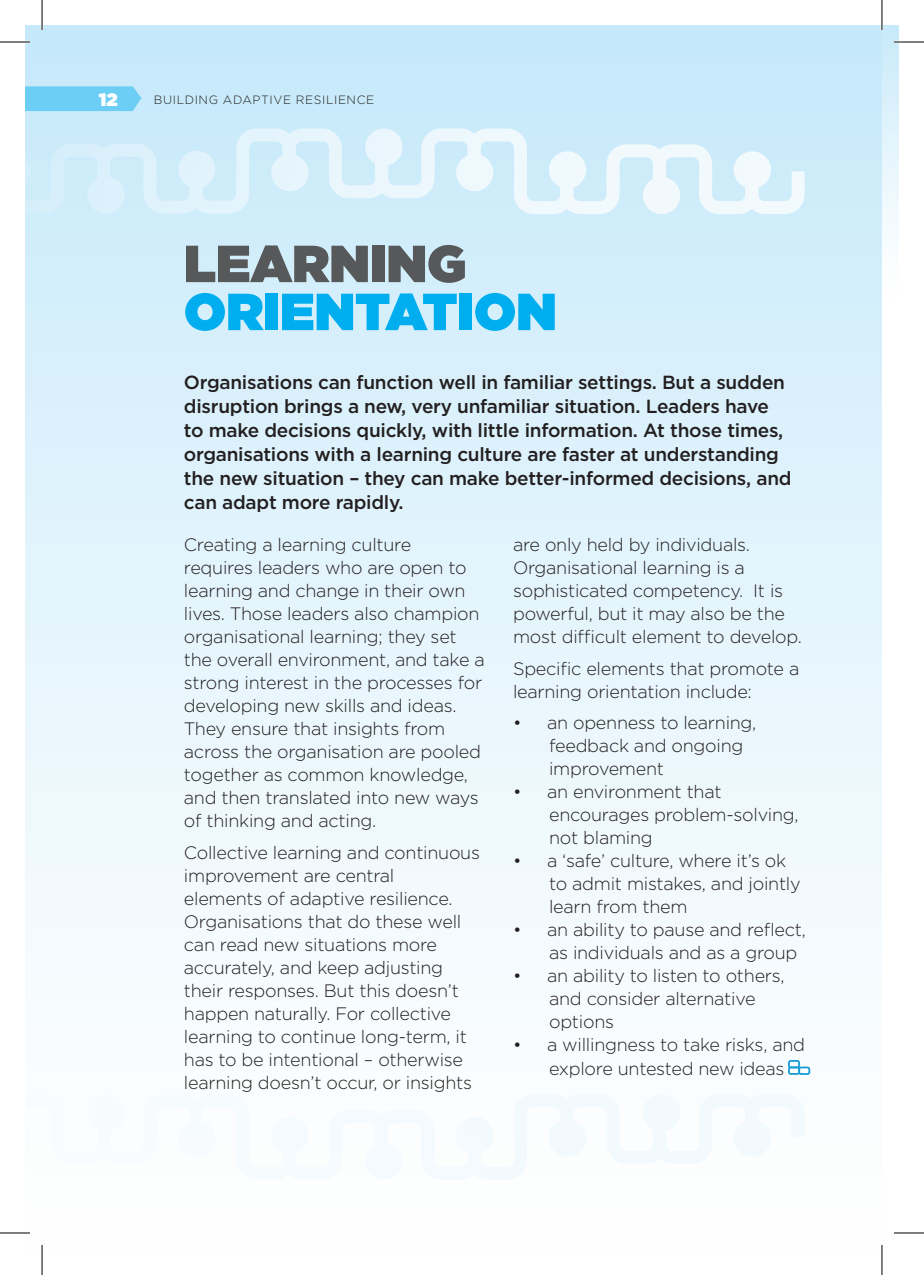
<style>
.page{position:relative;width:924px;height:1275px;background:#fff}
.page>*{position:absolute;margin:0;border:0;box-sizing:border-box;transform-origin:0 0}
.t1{font:900 52px "Gotham";color:#00aeef}
.t2{font:900 52px "Gotham";color:#57585a}
.t3{font:500 19px/24px "Gotham";letter-spacing:-.015em;color:#231f20}
.t4{font:300 18px/23px "Gotham";letter-spacing:-.015em;color:#231f20}
.t5{font:900 18px "Gotham";color:#fff}
.t6{font:300 12px "Gotham";letter-spacing:.05em;color:#231f20}
</style>
<div class="page">
<div style="left:881px;top:25px;width:17px;height:272px;background:linear-gradient(to bottom,#caeafa,#fff)"></div>
<div style="left:25px;top:25px;width:856px;height:1225px;background:linear-gradient(to bottom,#c7eafa,#fff)"></div>
<svg style="left:25px;top:128px;width:779px;height:86px;background:#d6effa"></svg>
<div style="left:456px;top:154px;width:37px;height:37px;background:#f3fafe;border-radius:50%"></div>
<div style="left:271px;top:154px;width:37px;height:37px;background:#e6f5fc;border-radius:50%"></div>
<div style="left:365px;top:128px;width:37px;height:38px;background:#eaf6fd;border-radius:50%"></div>
<svg style="left:25px;top:1094px;width:779px;height:85px"></svg>
<div style="left:456px;top:1116px;width:37px;height:38px;background:#f3fafe;border-radius:50%"></div>
<div style="left:271px;top:1116px;width:37px;height:38px;background:#f3fafe;border-radius:50%"></div>
<div style="left:365px;top:1142px;width:37px;height:37px;background:#f3fafe;border-radius:50%"></div>
<svg style="left:25px;top:86px;width:116px;height:25px;background:#70cff4"></svg>
<svg style="left:787px;top:1060px;width:22px;height:15px"></svg>
<hr style="left:0;top:41px;width:30px;height:2px;background:#fff">
<hr style="left:893px;top:41px;width:30px;height:2px;background:#fff">
<hr style="left:0;top:1231px;width:30px;height:3px;background:#fff">
<hr style="left:41px;top:0;width:2px;height:30px;background:#fff">
<hr style="left:41px;top:1245px;width:2px;height:30px;background:#fff">
<hr style="left:880px;top:0;width:2px;height:30px;background:#fff">
<hr style="left:880px;top:1245px;width:2px;height:30px;background:#fff">
<hr style="left:0;top:42px;width:30px;height:1px;background:#000">
<hr style="left:893px;top:42px;width:30px;height:1px;background:#000">
<hr style="left:0;top:1232px;width:30px;height:1px;background:#000">
<hr style="left:893px;top:1232px;width:30px;height:1px;background:#000">
<hr style="left:42px;top:0;width:1px;height:30px;background:#000">
<hr style="left:42px;top:1245px;width:1px;height:30px;background:#000">
<hr style="left:881px;top:0;width:1px;height:30px;background:#000">
<hr style="left:881px;top:1245px;width:1px;height:30px;background:#000">
<p class="t5" style="left:99px;top:87px;width:20px">12</p>
<p class="t6" style="left:154px;top:92px;width:222px">BUILDING ADAPTIVE RESILIENCE</p>
<h1 class="t2" style="left:184px;top:226px;width:284px">LEARNING</h1>
<h1 class="t1" style="left:184px;top:274px;width:374px">ORIENTATION</h1>
<p class="t3" style="left:184px;top:370px;width:609px">Organisations can function well in familiar settings. But a sudden disruption brings a new, very unfamiliar situation. Leaders have to make decisions quickly, with little information. At those times, organisations with a learning culture are faster at understanding the new situation – they can make better-informed decisions, and can adapt more rapidly.</p>
<p class="t4" style="left:184px;top:533px;width:302px">Creating a learning culture requires leaders who are open to learning and change in their own lives. Those leaders also champion organisational learning; they set the overall environment, and take a strong interest in the processes for developing new skills and ideas.<br>They ensure that insights from across the organisation are pooled together as common knowledge, and then translated into new ways of thinking and acting.</p>
<p class="t4" style="left:184px;top:840px;width:297px">Collective learning and continuous improvement are central<br>elements of adaptive resilience.<br>Organisations that do these well can read new situations more accurately, and keep adjusting their responses. But this doesn’t happen naturally. For collective learning to continue long-term, it has to be intentional – otherwise learning doesn’t occur, or insights</p>
<p class="t4" style="left:513px;top:533px;width:290px">are only held by individuals.<br>Organisational learning is a sophisticated competency. It is powerful, but it may also be the most difficult element to develop.</p>
<p class="t4" style="left:513px;top:656px;width:288px">Specific elements that promote a learning orientation include:</p>
<p class="t4" style="left:549px;top:711px;width:209px;text-indent:-36px">• an openness to learning, feedback and ongoing improvement</p>
<p class="t4" style="left:549px;top:780px;width:251px;text-indent:-36px">• an environment that encourages problem-solving, not blaming</p>
<p class="t4" style="left:549px;top:849px;width:253px;text-indent:-36px">• a ‘safe’ culture, where it’s ok to admit mistakes, and jointly learn from them</p>
<p class="t4" style="left:549px;top:918px;width:258px;text-indent:-36px">• an ability to pause and reflect, as individuals and as a group</p>
<p class="t4" style="left:549px;top:964px;width:237px;text-indent:-36px">• an ability to listen to others, and consider alternative options</p>
<p class="t4" style="left:549px;top:1033px;width:257px;text-indent:-36px">• a willingness to take risks, and explore untested new ideas</p>
</div>
